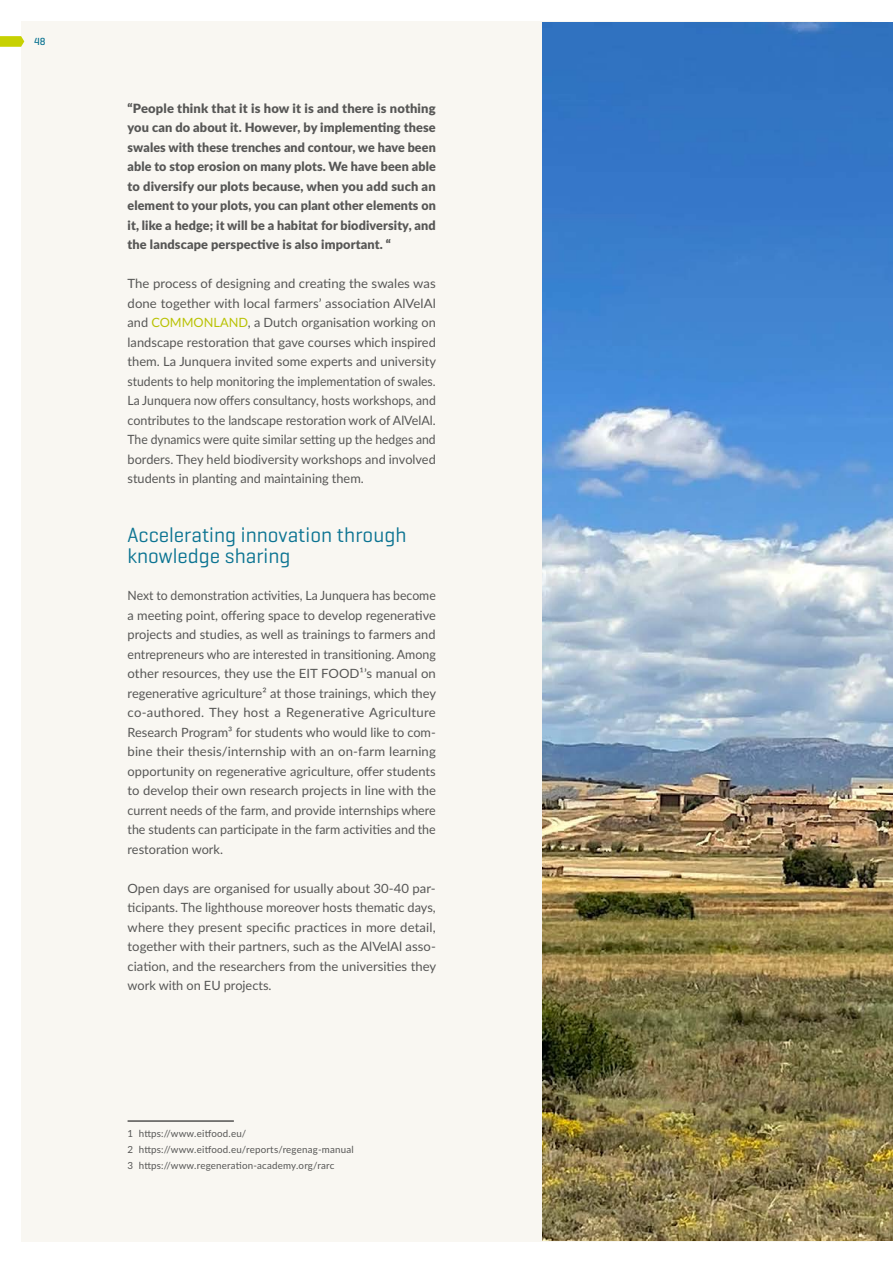
<style>
.page{position:relative;width:893px;height:1263px;background:#fff}
.page>*{position:absolute;margin:0;border:0;box-sizing:border-box;transform-origin:0 0}
.subtitle_2{font:21px/21px "Geogrotesque";color:#0c7492}
.body{font:12.75px/19.5px "Lato";color:#575756;text-align:justify}
.body-2{font:12.75px/19.5px "Lato";color:#575756;text-align:justify;scale:.96 1}
.body-3{font:900 12.75px/19.5px "Lato";letter-spacing:.01em;color:#575756;text-align:justify}
.t1{font:500 10.5px "Geogrotesque";color:#0c7492}
.footnote{font:9.75px "Lato";letter-spacing:.02em;color:#575756}
.s1{color:#b9c204}
</style>
<div class="page">
<div style="left:21px;top:21px;width:851px;height:1221px;background:#f9f7f2"></div>
<svg style="left:0;top:36px;width:24px;height:11px"></svg>
<hr style="left:128px;top:1121px;width:106px;height:1px;background:#000">
<img style="left:542px;top:22px;width:351px;height:1219px">
<p class="t1" style="left:34px;top:36px;width:13px">48</p>
<p class="body-3" style="left:128px;top:98px;width:310px">“People think that it is how it is and there is nothing you can do about it. However, by implementing these swales with these trenches and contour, we have been able to stop erosion on many plots. We have been able to diversify our plots because, when you add such an element to your plots, you can plant other elements on it, like a hedge; it will be a habitat for biodiversity, and the landscape perspective is also important. “</p>
<p class="body" style="left:128px;top:273px;width:310px">The process of designing and creating the swales was done together with local farmers’ association AlVelAl and <span class="s1">COMMONLAND</span>, a Dutch organisation working on landscape restoration that gave courses which inspired them. La Junquera invited some experts and university students to help monitoring the implementation of swales.<br>La Junquera now offers consultancy, hosts workshops, and contributes to the landscape restoration work of AlVelAl.<br>The dynamics were quite similar setting up the hedges and borders. They held biodiversity workshops and involved students in planting and maintaining them.</p>
<p class="subtitle_2" style="left:128px;top:524px;width:280px">Accelerating innovation through knowledge sharing</p>
<p class="body-2" style="left:128px;top:585px;width:323px">Next to demonstration activities, La Junquera has become a meeting point, offering space to develop regenerative projects and studies, as well as trainings to farmers and entrepreneurs who are interested in transitioning. Among other resources, they use the EIT FOOD1’s manual on regenerative agriculture2 at those trainings, which they co-authored. They host a Regenerative Agriculture Research Program3 for students who would like to com&shy;bine their thesis/internship with an on-farm learning opportunity on regenerative agriculture, offer students to develop their own research projects in line with the current needs of the farm, and provide internships where the students can participate in the farm activities and the restoration work.</p>
<p class="body" style="left:128px;top:878px;width:310px">Open days are organised for usually about 30-40 par&shy;ticipants. The lighthouse moreover hosts thematic days, where they present specific practices in more detail, together with their partners, such as the AlVelAl asso&shy;ciation, and the researchers from the universities they work with on EU projects.</p>
<p class="footnote" style="left:128px;top:1126px;width:120px">1 https://www.eitfood.eu/</p>
<p class="footnote" style="left:128px;top:1142px;width:228px">2 https://www.eitfood.eu/reports/regenag-manual</p>
<p class="footnote" style="left:128px;top:1158px;width:208px">3 https://www.regeneration-academy.org/rarc</p>
</div>
